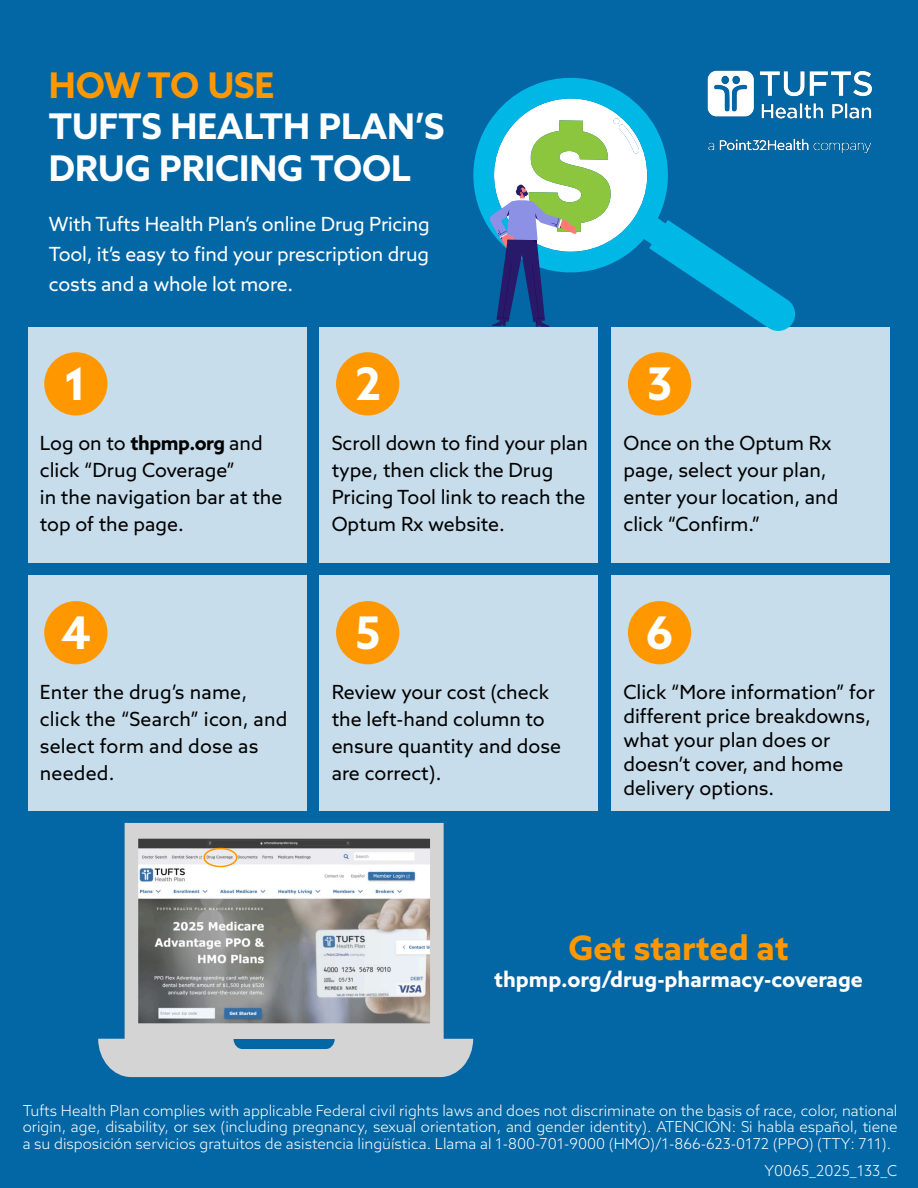
<style>
.page{position:relative;width:918px;height:1188px;background:#0367a5}
.page>*{position:absolute;margin:0;border:0;box-sizing:border-box;transform-origin:0 0}
.t1{font:700 45px "Point 32 Health Sans";color:#fff}
.t2{font:700 35.4px/41.8px "Point 32 Health Sans";color:#fff}
.t3{font:700 35.4px "Point 32 Health Sans";color:#ff9800}
.t4{font:700 33.6px "Point 32 Health Sans";color:#ff9800}
.t5{font:700 21.45px "Point 32 Health Sans";color:#fff}
.t6{font:19.5px/27px "Point 32 Health Sans";color:#000}
.t7{font:19.5px/30px "Point 32 Health Sans";letter-spacing:-.01em;color:#fff;text-align:justify}
.t8{font:300 15px/16.5px "Point 32 Health Sans";color:#fff;text-align:justify}
.s1{font-weight:700}
</style>
<div class="page">
<div style="left:28px;top:327px;width:279px;height:236px;background:#c7ddeb"></div>
<div style="left:28px;top:576px;width:279px;height:235px;background:#c7ddeb"></div>
<div style="left:320px;top:576px;width:278px;height:235px;background:#c7ddeb"></div>
<div style="left:611px;top:576px;width:279px;height:235px;background:#c7ddeb"></div>
<div style="left:320px;top:327px;width:278px;height:236px;background:#c7ddeb"></div>
<div style="left:611px;top:327px;width:279px;height:236px;background:#c7ddeb"></div>
<div style="left:44px;top:352px;width:64px;height:64px;background:#ff9800;border-radius:50%"></div>
<div style="left:44px;top:601px;width:64px;height:63px;background:#ff9800;border-radius:50%"></div>
<div style="left:336px;top:601px;width:63px;height:63px;background:#ff9800;border-radius:50%"></div>
<div style="left:628px;top:601px;width:63px;height:63px;background:#ff9800;border-radius:50%"></div>
<div style="left:336px;top:352px;width:63px;height:64px;background:#ff9800;border-radius:50%"></div>
<div style="left:628px;top:352px;width:63px;height:64px;background:#ff9800;border-radius:50%"></div>
<svg style="left:473px;top:78px;width:157px;height:150px;fill:#01b7e6"></svg>
<svg style="left:489px;top:98px;width:306px;height:233px"></svg>
<img style="left:707px;top:70px;width:165px;height:83px">
<svg style="left:98px;top:823px;width:375px;height:254px;background:#9faeb8"></svg>
<div style="left:203px;top:848px;width:34px;height:19px;border:2px solid #ff9800;border-radius:50%"></div>
<p class="t3" style="left:49px;top:62px;width:227px">HOW TO USE</p>
<p class="t2" style="left:49px;top:105px;width:397px">TUFTS HEALTH PLAN’S<br>DRUG PRICING TOOL</p>
<p class="t7" style="left:49px;top:208px;width:383px">With Tufts Health Plan’s online Drug Pricing Tool, it’s easy to find your prescription drug costs and a whole lot more.</p>
<p class="t1" style="left:64px;top:355px;width:25px">1</p>
<p class="t6" style="left:40px;top:429px;width:244px">Log on to <span class="s1">thpmp.org</span> and click “Drug Coverage”<br>in the navigation bar at the top of the page.</p>
<p class="t1" style="left:355px;top:355px;width:28px">2</p>
<p class="t1" style="left:647px;top:355px;width:27px">3</p>
<p class="t6" style="left:332px;top:429px;width:258px">Scroll down to find your plan type, then click the Drug<br>Pricing Tool link to reach the<br>Optum Rx website.</p>
<p class="t6" style="left:624px;top:429px;width:216px">Once on the Optum Rx page, select your plan, enter your location, and click “Confirm.”</p>
<p class="t1" style="left:61px;top:603px;width:31px">4</p>
<p class="t1" style="left:355px;top:603px;width:27px">5</p>
<p class="t1" style="left:646px;top:603px;width:30px">6</p>
<p class="t6" style="left:40px;top:678px;width:249px">Enter the drug’s name, click the “Search” icon, and select form and dose as needed.</p>
<p class="t6" style="left:332px;top:678px;width:231px">Review your cost (check the left-hand column to ensure quantity and dose are correct).</p>
<p class="t6" style="left:624px;top:680px;width:253px;line-height:24px">Click “More information” for different price breakdowns, what your plan does or doesn’t cover, and home</p>
<p class="t6" style="left:624px;top:774px;width:152px">delivery options.</p>
<p class="t4" style="left:569px;top:926px;width:222px">Get started at</p>
<p class="t5" style="left:494px;top:965px;width:370px">thpmp.org/drug-pharmacy-coverage</p>
<p class="t8" style="left:23px;top:1102px;width:876px">Tufts Health Plan complies with applicable Federal civil rights laws and does not discriminate on the basis of race, color, national origin, age, disability, or sex (including pregnancy, sexual orientation, and gender identity). ATENCIÓN: Si habla español, tiene a su disposición servicios gratuitos de asistencia lingüística. Llama al 1-800-701-9000 (HMO)/1-866-623-0172 (PPO) (TTY: 711).</p>
<p class="t8" style="left:765px;top:1162px;width:134px">Y0065_2025_133_C</p>
</div>
